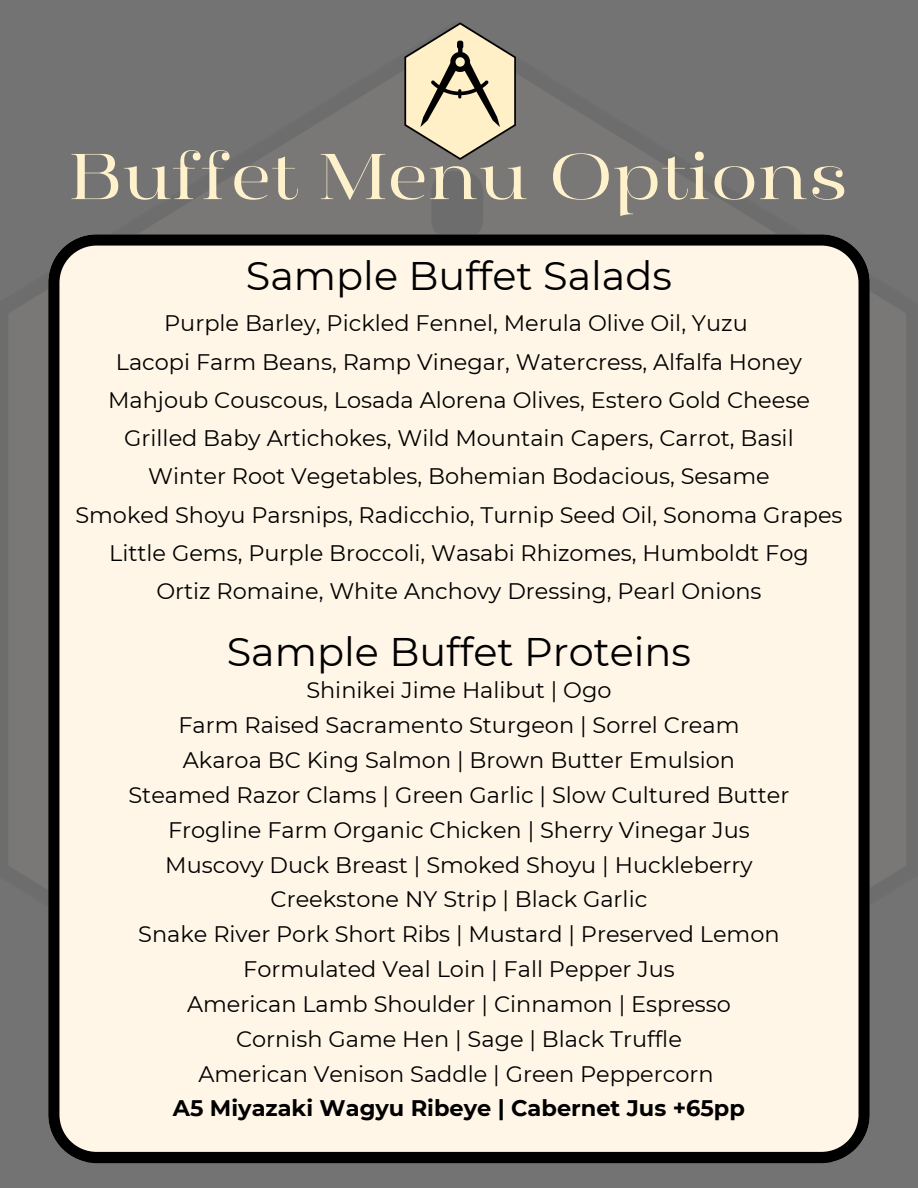
<style>
.page{position:relative;width:918px;height:1188px;background:#737373}
.page>*{position:absolute;margin:0;border:0;box-sizing:border-box;transform-origin:0 0}
.t1{font:64.5px "Manison Exp";color:#fff1cc}
.t2{font:39.9px "Montserrat";color:#000}
.t3{font:22.5px "Montserrat";color:#000}
.t4{font:700 22.5px "Montserrat";color:#000}
</style>
<div class="page">
<img style="left:404px;top:22px;width:112px;height:138px">
<div style="left:48px;top:234px;width:822px;height:929px;background:#fff6e7"></div>
<p class="t1" style="left:70px;top:139px;width:780px">Buffet Menu Options</p>
<p class="t2" style="left:246px;top:251px;width:428px">Sample Buffet Salads</p>
<h1 class="t3" style="left:164px;top:310px;width:585px">Purple Barley, Pickled Fennel, Merula Olive Oil, Yuzu</h1>
<h2 class="t3" style="left:116px;top:348px;width:688px">Lacopi Farm Beans, Ramp Vinegar, Watercress, Alfalfa Honey</h2>
<p class="t3" style="left:108px;top:386px;width:703px">Mahjoub Couscous, Losada Alorena Olives, Estero Gold Cheese</p>
<p class="t3" style="left:124px;top:424px;width:671px">Grilled Baby Artichokes, Wild Mountain Capers, Carrot, Basil</p>
<p class="t3" style="left:148px;top:463px;width:623px">Winter Root Vegetables, Bohemian Bodacious, Sesame</p>
<p class="t3" style="left:75px;top:501px;width:769px">Smoked Shoyu Parsnips, Radicchio, Turnip Seed Oil, Sonoma Grapes</p>
<p class="t3" style="left:109px;top:539px;width:701px">Little Gems, Purple Broccoli, Wasabi Rhizomes, Humboldt Fog</p>
<p class="t3" style="left:156px;top:577px;width:607px">Ortiz Romaine, White Anchovy Dressing, Pearl Onions</p>
<p class="t2" style="left:227px;top:627px;width:466px">Sample Buffet Proteins</p>
<p class="t3" style="left:306px;top:676px;width:307px">Shinikei Jime Halibut | Ogo</p>
<p class="t3" style="left:178px;top:711px;width:563px">Farm Raised Sacramento Sturgeon | Sorrel Cream</p>
<p class="t3" style="left:183px;top:746px;width:554px">Akaroa BC King Salmon | Brown Butter Emulsion</p>
<p class="t3" style="left:129px;top:781px;width:662px">Steamed Razor Clams | Green Garlic | Slow Cultured Butter</p>
<p class="t3" style="left:168px;top:816px;width:583px">Frogline Farm Organic Chicken | Sherry Vinegar Jus</p>
<p class="t3" style="left:165px;top:851px;width:589px">Muscovy Duck Breast | Smoked Shoyu | Huckleberry</p>
<p class="t3" style="left:271px;top:886px;width:378px">Creekstone NY Strip | Black Garlic</p>
<p class="t3" style="left:138px;top:920px;width:643px">Snake River Pork Short Ribs | Mustard | Preserved Lemon</p>
<p class="t3" style="left:243px;top:955px;width:433px">Formulated Veal Loin | Fall Pepper Jus</p>
<p class="t3" style="left:187px;top:990px;width:545px">American Lamb Shoulder | Cinnamon | Espresso</p>
<p class="t3" style="left:236px;top:1025px;width:447px">Cornish Game Hen | Sage | Black Truffle</p>
<p class="t3" style="left:198px;top:1060px;width:517px">American Venison Saddle | Green Peppercorn</p>
<p class="t4" style="left:173px;top:1094px;width:574px">A5 Miyazaki Wagyu Ribeye | Cabernet Jus +65pp</p>
</div>
